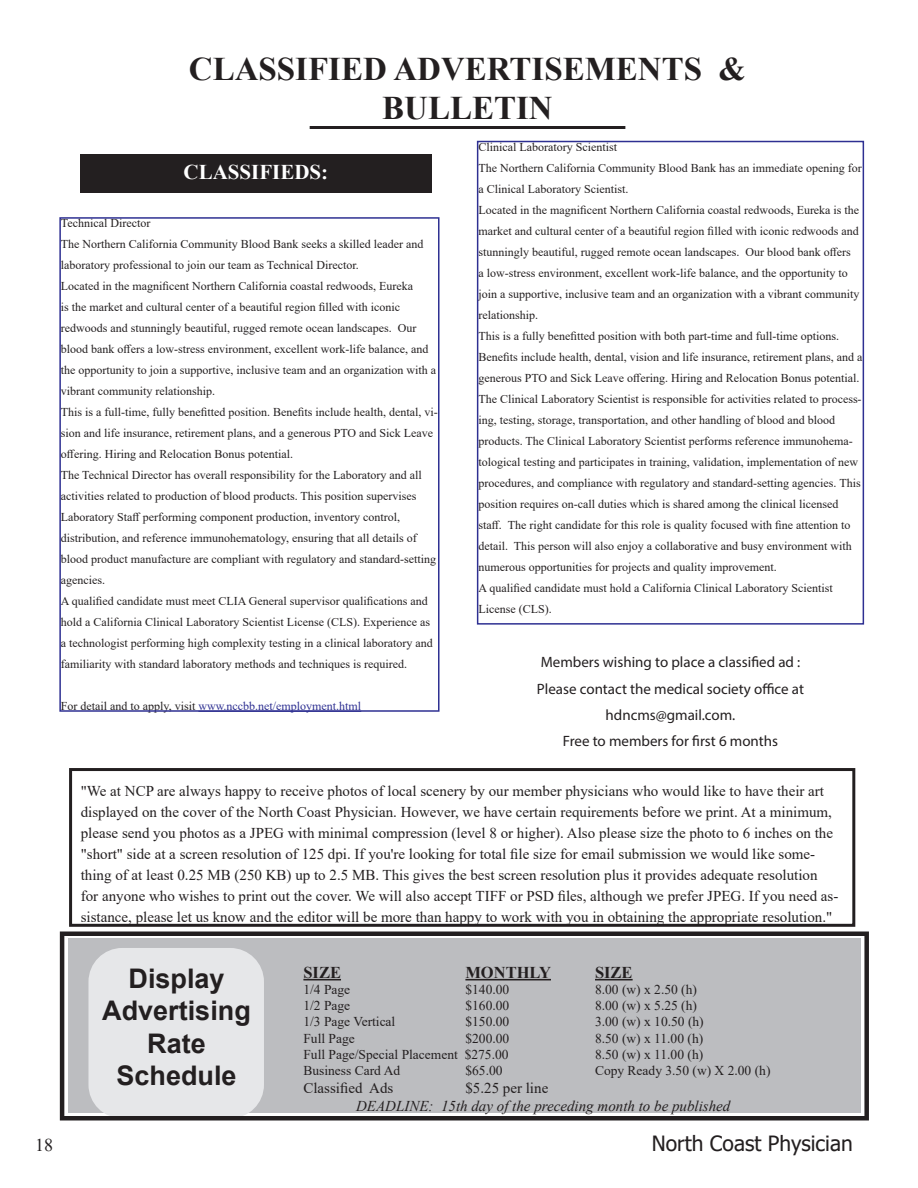
<style>
.page{position:relative;width:918px;height:1188px;background:#fff}
.page>*{position:absolute;margin:0;border:0;box-sizing:border-box;transform-origin:0 0}
.Article_Title{font:700 33px "Times New Roman";color:#231f20}
.t1{font:700 27px "Arial";color:#231f20}
.t2{font:21px "Tahoma";color:#231f20}
.t3{font:700 21px "Times New Roman";color:#fff}
.t4{font:18px "Times New Roman";color:#231f20}
.t5{font:700 16.5px "Times New Roman";color:#231f20}
.Body_text{font:15px/21px "Times New Roman";color:#231f20}
.t6{font:15px "Myriad Pro";color:#231f20}
.t7{font:italic 15px "Times New Roman";color:#231f20}
.t8{font:13.5px "Times New Roman";color:#231f20}
.Body_text-2{font:12px/21px "Times New Roman";color:#231f20}
.Body_text-3{font:12px "Times New Roman";color:#2e3092}
.s1{color:#231f20}
</style>
<div class="page">
<hr style="left:310px;top:126px;width:315px;height:3px;background:#231f20">
<div style="left:68px;top:939px;width:793px;height:174px;background:#bcbdc0"></div>
<hr style="left:303px;top:979px;width:38px;height:1px;background:#231f20">
<hr style="left:465px;top:979px;width:86px;height:1px;background:#231f20">
<hr style="left:595px;top:979px;width:38px;height:1px;background:#231f20">
<div style="left:88px;top:948px;width:176px;height:170px;background:#e6e7e9;border-radius:34px"></div>
<div style="left:60px;top:932px;width:809px;height:188px;border:4px solid #231f20"></div>
<div style="left:80px;top:154px;width:352px;height:38px;background:#231f20"></div>
<div style="left:69px;top:768px;width:786px;height:159px;border:3px solid #231f20"></div>
<div style="left:59px;top:217px;width:381px;height:495px;border:2px solid #2e3092"></div>
<div style="left:477px;top:141px;width:387px;height:484px;border:2px solid #2e3092"></div>
<p class="Article_Title" style="left:189px;top:45px;width:559px">CLASSIFIED ADVERTISEMENTS &amp;</p>
<p class="Article_Title" style="left:382px;top:85px;width:172px">BULLETIN</p>
<p class="t3" style="left:184px;top:157px;width:146px">CLASSIFIEDS:</p>
<p class="Body_text-2" style="left:61px;top:212px;width:91px">Technical Director</p>
<p class="Body_text-2" style="left:61px;top:233px;width:364px">The Northern California Community Blood Bank seeks a skilled leader and laboratory professional to join our team as Technical Director.</p>
<p class="Body_text-2" style="left:61px;top:275px;width:377px">Located in the magnificent Northern California coastal redwoods, Eureka<br>is the market and cultural center of a beautiful region filled with iconic redwoods and stunningly beautiful, rugged remote ocean landscapes. Our blood bank offers a low-stress environment, excellent work-life balance, and the opportunity to join a supportive, inclusive team and an organization with a vibrant community relationship.</p>
<p class="Body_text-2" style="left:61px;top:401px;width:378px">This is a full-time, fully benefitted position. Benefits include health, dental, vi&shy;sion and life insurance, retirement plans, and a generous PTO and Sick Leave offering. Hiring and Relocation Bonus potential.</p>
<p class="Body_text-2" style="left:61px;top:464px;width:377px">The Technical Director has overall responsibility for the Laboratory and all activities related to production of blood products. This position supervises Laboratory Staff performing component production, inventory control, distribution, and reference immunohematology, ensuring that all details of blood product manufacture are compliant with regulatory and standard-setting agencies.</p>
<p class="Body_text-2" style="left:61px;top:590px;width:373px">A qualified candidate must meet CLIA General supervisor qualifications and hold a California Clinical Laboratory Scientist License (CLS). Experience as a technologist performing high complexity testing in a clinical laboratory and familiarity with standard laboratory methods and techniques is required.</p>
<p class="Body_text-3" style="left:61px;top:698px;width:302px"><span class="s1">For detail and to apply, visit</span> www.nccbb.net/employment.html</p>
<p class="Body_text-2" style="left:478px;top:136px;width:140px">Clinical Laboratory Scientist</p>
<p class="Body_text-2" style="left:478px;top:157px;width:385px">The Northern California Community Blood Bank has an immediate opening for a Clinical Laboratory Scientist.</p>
<p class="Body_text-2" style="left:478px;top:199px;width:383px">Located in the magnificent Northern California coastal redwoods, Eureka is the market and cultural center of a beautiful region filled with iconic redwoods and stunningly beautiful, rugged remote ocean landscapes. Our blood bank offers<br>a low-stress environment, excellent work-life balance, and the opportunity to join a supportive, inclusive team and an organization with a vibrant community relationship.</p>
<p class="Body_text-2" style="left:478px;top:325px;width:386px">This is a fully benefitted position with both part-time and full-time options.<br>Benefits include health, dental, vision and life insurance, retirement plans, and a generous PTO and Sick Leave offering. Hiring and Relocation Bonus potential.</p>
<p class="Body_text-2" style="left:478px;top:388px;width:385px">The Clinical Laboratory Scientist is responsible for activities related to process&shy;ing, testing, storage, transportation, and other handling of blood and blood products. The Clinical Laboratory Scientist performs reference immunohema&shy;tological testing and participates in training, validation, implementation of new procedures, and compliance with regulatory and standard-setting agencies. This position requires on-call duties which is shared among the clinical licensed staff. The right candidate for this role is quality focused with fine attention to detail. This person will also enjoy a collaborative and busy environment with numerous opportunities for projects and quality improvement.</p>
<p class="Body_text-2" style="left:478px;top:577px;width:356px">A qualified candidate must hold a California Clinical Laboratory Scientist<br>License (CLS).</p>
<p class="t6" style="left:541px;top:653px;width:261px">Members wishing to place a classified ad :</p>
<p class="t6" style="left:537px;top:679px;width:269px">Please contact the medical society office at</p>
<p class="t6" style="left:606px;top:706px;width:131px">hdncms@gmail.com.</p>
<p class="t6" style="left:563px;top:732px;width:217px">Free to members for first 6 months</p>
<p class="Body_text" style="left:81px;top:780px;width:759px">"We at NCP are always happy to receive photos of local scenery by our member physicians who would like to have their art displayed on the cover of the North Coast Physician. However, we have certain requirements before we print. At a minimum, please send you photos as a JPEG with minimal compression (level 8 or higher). Also please size the photo to 6 inches on the "short" side at a screen resolution of 125 dpi. If you're looking for total file size for email submission we would like some&shy;thing of at least 0.25 MB (250 KB) up to 2.5 MB. This gives the best screen resolution plus it provides adequate resolution for anyone who wishes to print out the cover. We will also accept TIFF or PSD files, although we prefer JPEG. If you need as&shy;sistance, please let us know and the editor will be more than happy to work with you in obtaining the appropriate resolution."</p>
<p class="t1" style="left:129px;top:960px;width:98px">Display</p>
<p class="t1" style="left:102px;top:992px;width:150px">Advertising</p>
<p class="t1" style="left:147px;top:1024px;width:60px">Rate</p>
<p class="t1" style="left:117px;top:1057px;width:122px">Schedule</p>
<p class="t5" style="left:303px;top:960px;width:39px">SIZE</p>
<p class="t5" style="left:465px;top:960px;width:87px">MONTHLY</p>
<p class="t5" style="left:595px;top:960px;width:39px">SIZE</p>
<p class="t8" style="left:303px;top:980px;width:48px">1/4 Page</p>
<p class="t8" style="left:465px;top:980px;width:45px">$140.00</p>
<p class="t8" style="left:595px;top:980px;width:103px">8.00 (w) x 2.50 (h)</p>
<p class="t8" style="left:303px;top:996px;width:48px">1/2 Page</p>
<p class="t8" style="left:465px;top:996px;width:45px">$160.00</p>
<p class="t8" style="left:595px;top:996px;width:103px">8.00 (w) x 5.25 (h)</p>
<p class="t8" style="left:303px;top:1012px;width:93px">1/3 Page Vertical</p>
<p class="t8" style="left:465px;top:1012px;width:45px">$150.00</p>
<p class="t8" style="left:595px;top:1012px;width:110px">3.00 (w) x 10.50 (h)</p>
<p class="t8" style="left:303px;top:1029px;width:53px">Full Page</p>
<p class="t8" style="left:465px;top:1029px;width:45px">$200.00</p>
<p class="t8" style="left:595px;top:1029px;width:110px">8.50 (w) x 11.00 (h)</p>
<p class="t8" style="left:303px;top:1045px;width:207px">Full Page/Special Placement $275.00</p>
<p class="t8" style="left:595px;top:1045px;width:110px">8.50 (w) x 11.00 (h)</p>
<p class="t8" style="left:303px;top:1061px;width:98px">Business Card Ad</p>
<p class="t8" style="left:465px;top:1061px;width:39px">$65.00</p>
<p class="t8" style="left:595px;top:1061px;width:177px">Copy Ready 3.50 (w) X 2.00 (h)</p>
<p class="Body_text" style="left:303px;top:1077px;width:92px">Classified Ads</p>
<p class="Body_text" style="left:465px;top:1077px;width:84px">$5.25 per line</p>
<p class="t7" style="left:356px;top:1096px;width:376px">DEADLINE: 15th day of the preceding month to be published</p>
<h3 class="t4" style="left:35px;top:1132px;width:19px">18</h3>
<h3 class="t2" style="left:652px;top:1129px;width:203px">North Coast Physician</h3>
</div>
